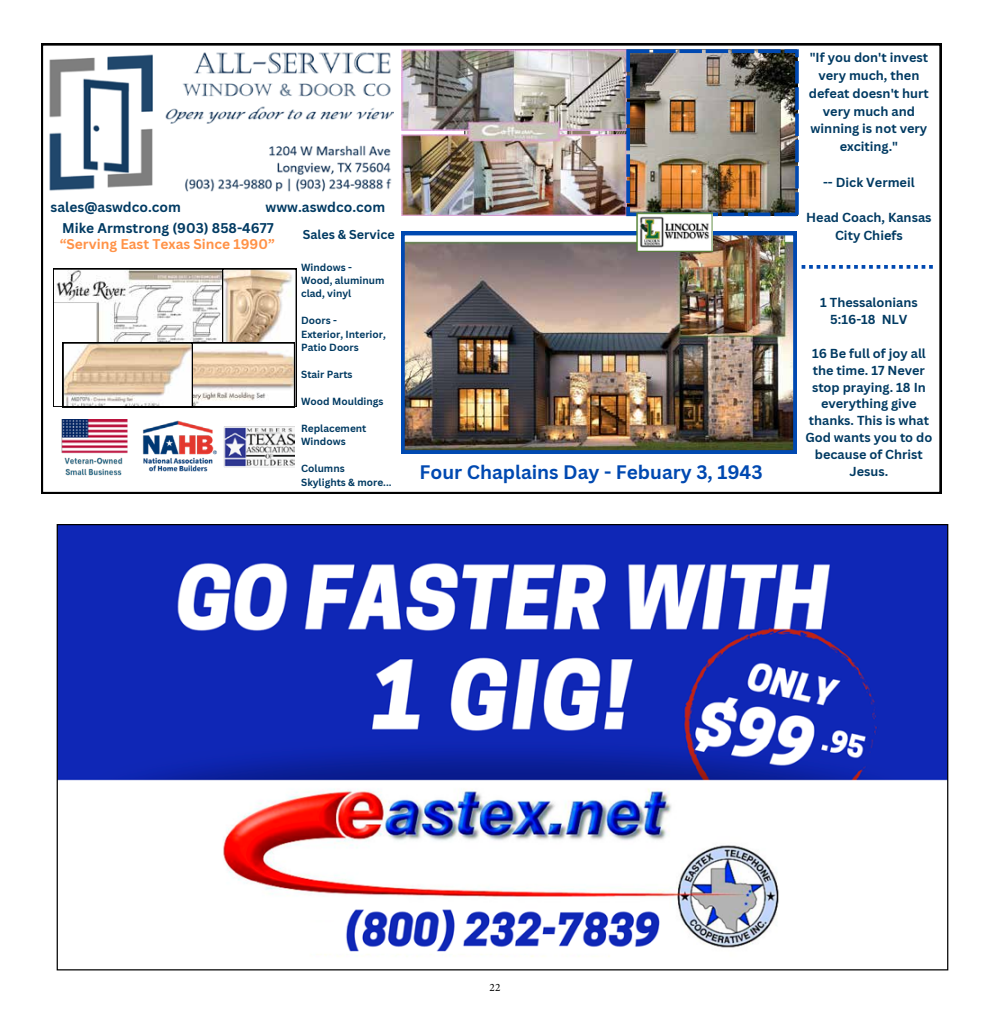
<style>
.page{position:relative;width:990px;height:1035px;background:#fff}
.page>*{position:absolute;margin:0;border:0;box-sizing:border-box;transform-origin:0 0}
.t1{font:700 19px "Canva Sans";color:#0049b1}
.t2{font:700 13.75px/20.1px "Canva Sans";color:#003a62}
.t3{font:700 13.75px "Canva Sans";color:#ff9247}
.t4{font:700 12.75px/16.9px "Canva Sans";color:#003a62;text-align:center}
.t5{font:700 12.5px "Canva Sans";color:#003a62}
.t6{font:11.25px "Minion Pro";color:#000}
.t7{font:700 10.12px/13.5px "Canva Sans";color:#003a62}
</style>
<div class="page">
<img style="left:59px;top:526px;width:887px;height:431px">
<svg style="left:41px;top:44px;width:900px;height:450px"></svg>
<img style="left:46px;top:49px;width:348px;height:144px">
<img style="left:401px;top:232px;width:396px;height:222px">
<img style="left:56px;top:419px;width:239px;height:59px">
<svg style="left:802px;top:265px;width:131px;height:4px"></svg>
<img style="left:401px;top:49px;width:225px;height:166px">
<svg style="left:53px;top:269px;width:243px;height:138px"></svg>
<img style="left:626px;top:49px;width:173px;height:167px">
<img style="left:637px;top:212px;width:75px;height:39px">
<p class="t2" style="left:51px;top:198px;width:132px">sales@aswdco.com</p>
<p class="t2" style="left:62px;top:198px;width:324px;text-indent:203px">www.aswdco.com<br>Mike Armstrong (903) 858-4677</p>
<p class="t3" style="left:60px;top:235px;width:217px">“Serving East Texas Since 1990”</p>
<p class="t5" style="left:303px;top:227px;width:93px">Sales &amp; Service</p>
<p class="t7" style="left:301px;top:260px;width:85px">Windows -<br>Wood, aluminum clad, vinyl</p>
<p class="t7" style="left:301px;top:314px;width:86px">Doors -<br>Exterior, Interior,<br>Patio Doors</p>
<p class="t7" style="left:301px;top:368px;width:53px">Stair Parts</p>
<p class="t7" style="left:301px;top:395px;width:84px">Wood Mouldings</p>
<p class="t7" style="left:301px;top:422px;width:67px">Replacement<br>Windows</p>
<p class="t7" style="left:301px;top:462px;width:92px">Columns<br>Skylights &amp; more...</p>
<h1 class="t1" style="left:420px;top:461px;width:345px">Four Chaplains Day - Febuary 3, 1943</h1>
<p class="t4" style="left:809px;top:49px;width:121px;line-height:17.8px">"If you don't invest very much, then defeat doesn't hurt very much and winning is not very exciting."</p>
<p class="t4" style="left:823px;top:174px;width:93px">-- Dick Vermeil</p>
<p class="t4" style="left:806px;top:209px;width:127px;line-height:17.8px">Head Coach, Kansas<br>City Chiefs</p>
<p class="t4" style="left:820px;top:294px;width:99px">1 Thessalonians<br>5:16-18 NLV</p>
<p class="t4" style="left:805px;top:345px;width:129px">16 Be full of joy all the time. 17 Never stop praying. 18 In everything give thanks. This is what<br>God wants you to do because of Christ<br>Jesus.</p>
<p class="t6" style="left:490px;top:980px;width:12px">22</p>
</div>
